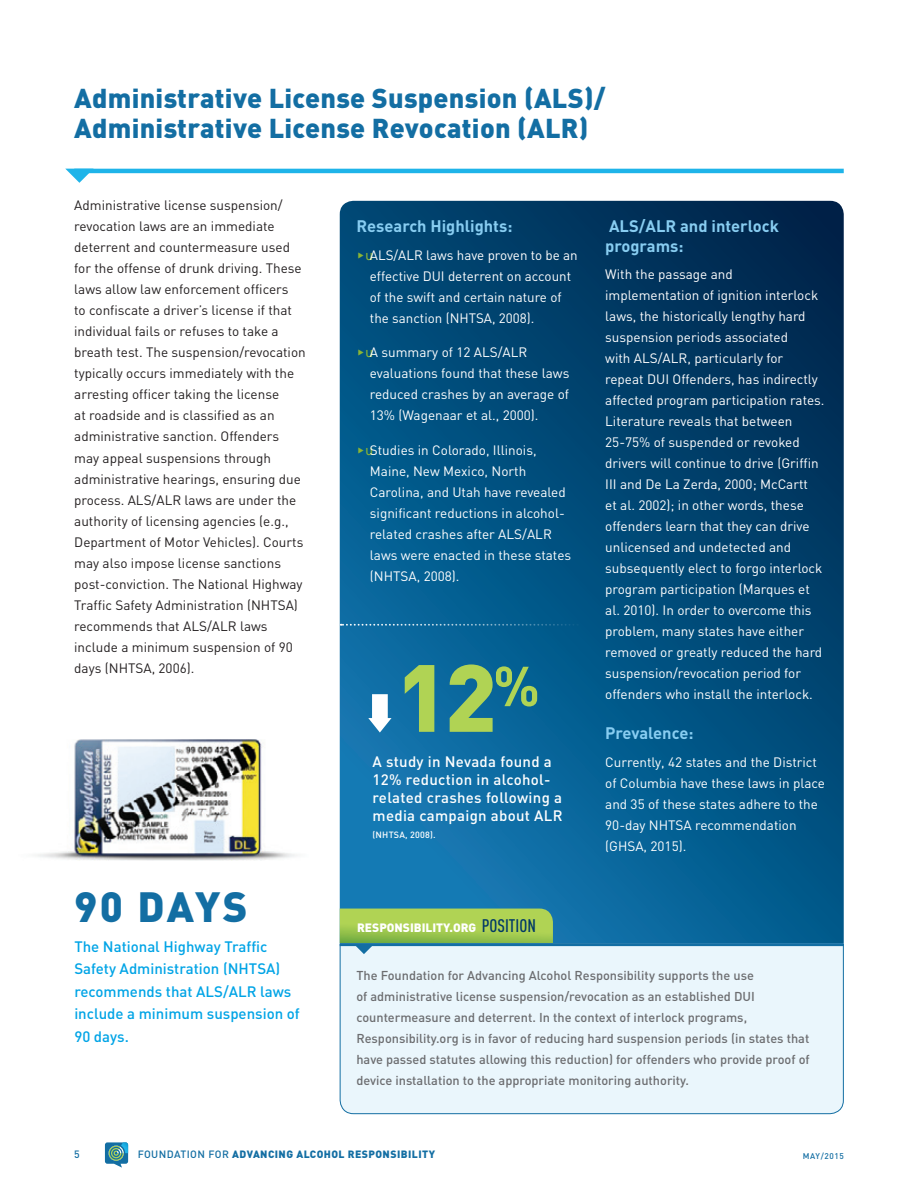
<style>
.page{position:relative;width:918px;height:1188px;background:#fff}
.page>*{position:absolute;margin:0;border:0;box-sizing:border-box;transform-origin:0 0}
.t1{font:900 93.75px "DIN";color:#b0d354}
.t2{font:900 41.7px "DIN";letter-spacing:.055em;color:#136ea3}
.t3{font:900 27px/30px "DIN";letter-spacing:.01em;color:#136ea3}
.t4{font:700 16.5px/19.5px "DIN";color:#88cdf1}
.t5{font:500 15px/22.5px "DIN";color:#00a4e6}
.t6{font:500 15px/18px "DIN";letter-spacing:.02em;color:#fff}
.t7{font:13.5px/21px "DIN";color:#fff}
.t8{font:13.5px/21px "DIN";color:#231f20}
.t9{font:500 12.75px/21px "DIN";color:#6c6d70}
.t10{font:900 12px "DIN";color:#fff}
.t11{font:900 10.5px "DIN";letter-spacing:.04em;color:#136ea3}
.t12{font:500 10.5px "DIN";color:#136ea3}
.t13{font:500 9px "DIN";letter-spacing:.02em;color:#fff}
.t14{font:500 8.25px "DIN";letter-spacing:.07em;color:#136ea3}
.s1{color:#8bb534}
.s2{font-family:"DIN Cond";font-weight:500;font-size:18px;color:#003867}
.s3{font-weight:500}
</style>
<div class="page">
<svg style="left:105px;top:1142px;width:23px;height:26px"></svg>
<img style="left:37px;top:724px;width:303px;height:175px">
<svg style="left:340px;top:201px;width:504px;height:742px;background:#03507f"></svg>
<div style="left:339px;top:944px;width:505px;height:170px;background:#eaf6fc"></div>
<hr style="left:340px;top:943px;width:504px;height:3px;background:#136ea3">
<svg style="left:340px;top:909px;width:213px;height:45px;background:#a4cb74"></svg>
<hr style="left:74px;top:169px;width:770px;height:4px;background:#1fb4e9">
<svg style="left:65px;top:169px;width:29px;height:14px"></svg>
<svg style="left:368px;top:694px;width:24px;height:39px"></svg>
<svg style="left:341px;top:624px;width:237px;height:2px"></svg>
<h3 class="t3" style="left:74px;top:82px;width:533px">Administrative License Suspension (ALS)/<br>Administrative License Revocation (ALR)</h3>
<p class="t8" style="left:74px;top:195px;width:233px">Administrative license suspension/ revocation laws are an immediate deterrent and countermeasure used for the offense of drunk driving. These laws allow law enforcement officers<br>to confiscate a driver’s license if that individual fails or refuses to take a breath test. The suspension/revocation typically occurs immediately with the arresting officer taking the license<br>at roadside and is classified as an administrative sanction. Offenders may appeal suspensions through administrative hearings, ensuring due process. ALS/ALR laws are under the authority of licensing agencies (e.g., Department of Motor Vehicles). Courts may also impose license sanctions post-conviction. The National Highway Traffic Safety Administration (NHTSA) recommends that ALS/ALR laws include a minimum suspension of 90 days (NHTSA, 2006).</p>
<h2 class="t2" style="left:74px;top:879px;width:175px">90 DAYS</h2>
<p class="t5" style="left:74px;top:935px;width:227px">The National Highway Traffic<br>Safety Administration (NHTSA) recommends that ALS/ALR laws include a minimum suspension of<br>90 days.</p>
<p class="t4" style="left:356px;top:216px;width:158px">Research Highlights:</p>
<p class="t7" style="left:370px;top:244px;width:209px;text-indent:-13px"><span class="s1">◆</span> ALS/ALR laws have proven to be an effective DUI deterrent on account of the swift and certain nature of the sanction (NHTSA, 2008).</p>
<p class="t7" style="left:370px;top:342px;width:201px;text-indent:-14px"><span class="s1">◆</span> A summary of 12 ALS/ALR evaluations found that these laws reduced crashes by an average of<br>13% (Wagenaar et al., 2000).</p>
<p class="t7" style="left:370px;top:439px;width:203px;text-indent:-14px"><span class="s1">◆</span> Studies in Colorado, Illinois,<br>Maine, New Mexico, North<br>Carolina, and Utah have revealed significant reductions in alcohol&shy;related crashes after ALS/ALR laws were enacted in these states (NHTSA, 2008).</p>
<h1 class="t1" style="left:396px;top:635px;width:145px">12<sup>%</sup></h1>
<p class="t6" style="left:373px;top:752px;width:192px">A study in Nevada found a<br>12% reduction in alcohol&shy;related crashes following a media campaign about ALR</p>
<p class="t13" style="left:373px;top:829px;width:65px">(NHTSA, 2008).</p>
<p class="t10" style="left:357px;top:920px;width:180px">RESPONSIBILITY.ORG <span class="s2">POSITION</span></p>
<p class="t4" style="left:605px;top:216px;width:175px">ALS/ALR and interlock programs:</p>
<p class="t7" style="left:605px;top:264px;width:221px">With the passage and implementation of ignition interlock laws, the historically lengthy hard suspension periods associated<br>with ALS/ALR, particularly for repeat DUI Offenders, has indirectly affected program participation rates.<br>Literature reveals that between 25-75% of suspended or revoked drivers will continue to drive (Griffin III and De La Zerda, 2000; McCartt<br>et al. 2002); in other words, these offenders learn that they can drive unlicensed and undetected and subsequently elect to forgo interlock program participation (Marques et al. 2010). In order to overcome this problem, many states have either removed or greatly reduced the hard suspension/revocation period for offenders who install the interlock.</p>
<p class="t4" style="left:605px;top:723px;width:90px">Prevalence:</p>
<p class="t7" style="left:605px;top:751px;width:221px">Currently, 42 states and the District of Columbia have these laws in place and 35 of these states adhere to the<br>90-day NHTSA recommendation (GHSA, 2015).</p>
<p class="t9" style="left:356px;top:965px;width:455px">The Foundation for Advancing Alcohol Responsibility supports the use<br>of administrative license suspension/revocation as an established DUI countermeasure and deterrent. In the context of interlock programs, Responsibility.org is in favor of reducing hard suspension periods (in states that have passed statutes allowing this reduction) for offenders who provide proof of device installation to the appropriate monitoring authority.</p>
<p class="t12" style="left:74px;top:1148px;width:7px">5</p>
<p class="t11" style="left:138px;top:1147px;width:299px"><span class="s3">FOUNDATION FOR</span> ADVANCING ALCOHOL RESPONSIBILITY</p>
<p class="t14" style="left:803px;top:1151px;width:42px">MAY/2015</p>
</div>
